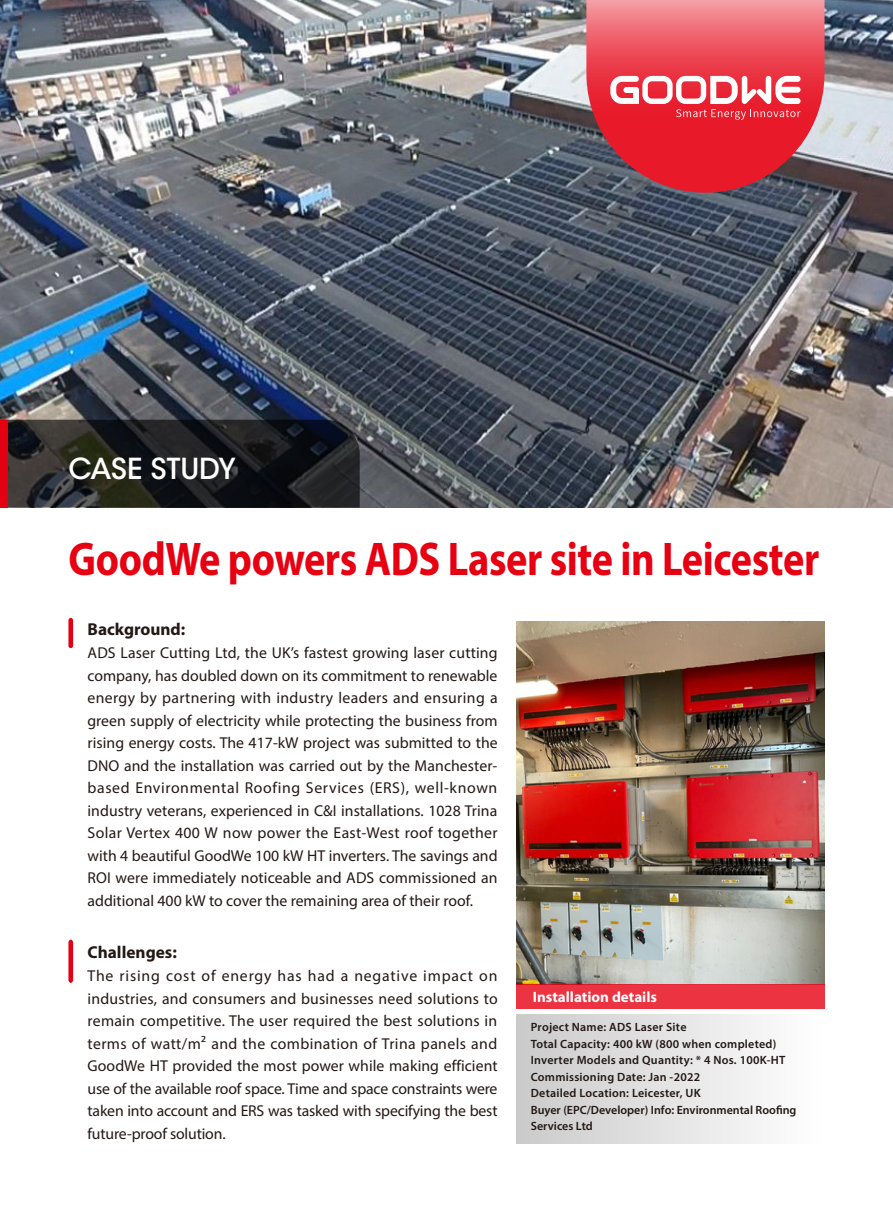
<style>
.page{position:relative;width:893px;height:1212px;background:#fff}
.page>*{position:absolute;margin:0;border:0;box-sizing:border-box;transform-origin:0 0}
.t1{font:700 47.55px "Myriad Pro";letter-spacing:-.01em;color:#e60012;scale:.85 1}
.t2{font:500 28.8px "ITC Avant Garde Std";color:#fff}
.t3{font:700 17.25px "Myriad Pro";color:#231815}
.t4{font:15.75px/22.5px "Myriad Pro";letter-spacing:-.01em;color:#231815;text-align:justify}
.t5{font:700 15px "Myriad Pro";color:#fff}
.t6{font:600 12px "Myriad Pro";letter-spacing:.02em;color:#231815}
.t7{font:600 12px/16.5px "Myriad Pro";color:#231815}
</style>
<div class="page">
<img style="left:0;top:0;width:893px;height:507px">
<svg style="left:8px;top:420px;width:352px;height:87px;background:#1f2121"></svg>
<div style="left:0;top:420px;width:8px;height:87px;background:#e30012"></div>
<div style="left:68px;top:618px;width:5px;height:30px;background:#e30012;border-radius:2px"></div>
<img style="left:516px;top:621px;width:308px;height:363px">
<div style="left:516px;top:984px;width:308px;height:25px;background:#eb3341"></div>
<div style="left:516px;top:1014px;width:308px;height:129px;background:linear-gradient(to right,#cacacb,#fff)"></div>
<svg style="left:68px;top:939px;width:5px;height:44px"></svg>
<img style="left:586px;top:0;width:238px;height:193px">
<svg style="left:610px;top:76px;width:191px;height:44px"></svg>
<p class="t2" style="left:68px;top:450px;width:169px">CASE STUDY</p>
<p class="t1" style="left:68px;top:528px;width:885px">GoodWe powers ADS Laser site in Leicester</p>
<p class="t3" style="left:88px;top:618px;width:99px">Background:</p>
<p class="t4" style="left:88px;top:641px;width:412px">ADS Laser Cutting Ltd, the UK’s fastest growing laser cutting company, has doubled down on its commitment to renewable energy by partnering with industry leaders and ensuring a green supply of electricity while protecting the business from rising energy costs. The 417-kW project was submitted to the DNO and the installation was carried out by the Manchester&shy;based Environmental Roofing Services (ERS), well-known industry veterans, experienced in C&amp;I installations. 1028 Trina Solar Vertex 400 W now power the East-West roof together with 4 beautiful GoodWe 100 kW HT inverters. The savings and ROI were immediately noticeable and ADS commissioned an additional 400 kW to cover the remaining area of their roof.</p>
<p class="t3" style="left:88px;top:941px;width:91px">Challenges:</p>
<p class="t4" style="left:88px;top:964px;width:412px">The rising cost of energy has had a negative impact on industries, and consumers and businesses need solutions to remain competitive. The user required the best solutions in terms of watt/m² and the combination of Trina panels and GoodWe HT provided the most power while making efficient use of the available roof space. Time and space constraints were taken into account and ERS was tasked with specifying the best future-proof solution.</p>
<p class="t5" style="left:533px;top:987px;width:126px">Installation details</p>
<p class="t6" style="left:531px;top:1020px;width:157px">Project Name: ADS Laser Site</p>
<p class="t6" style="left:531px;top:1036px;width:247px">Total Capacity: 400 kW (800 when completed)</p>
<p class="t6" style="left:531px;top:1053px;width:256px">Inverter Models and Quantity: * 4 Nos. 100K-HT</p>
<p class="t6" style="left:531px;top:1069px;width:171px">Commissioning Date: Jan -2022</p>
<p class="t6" style="left:531px;top:1086px;width:171px">Detailed Location: Leicester, UK</p>
<p class="t7" style="left:531px;top:1101px;width:267px">Buyer (EPC/Developer) Info: Environmental Roofing<br>Services Ltd</p>
</div>
